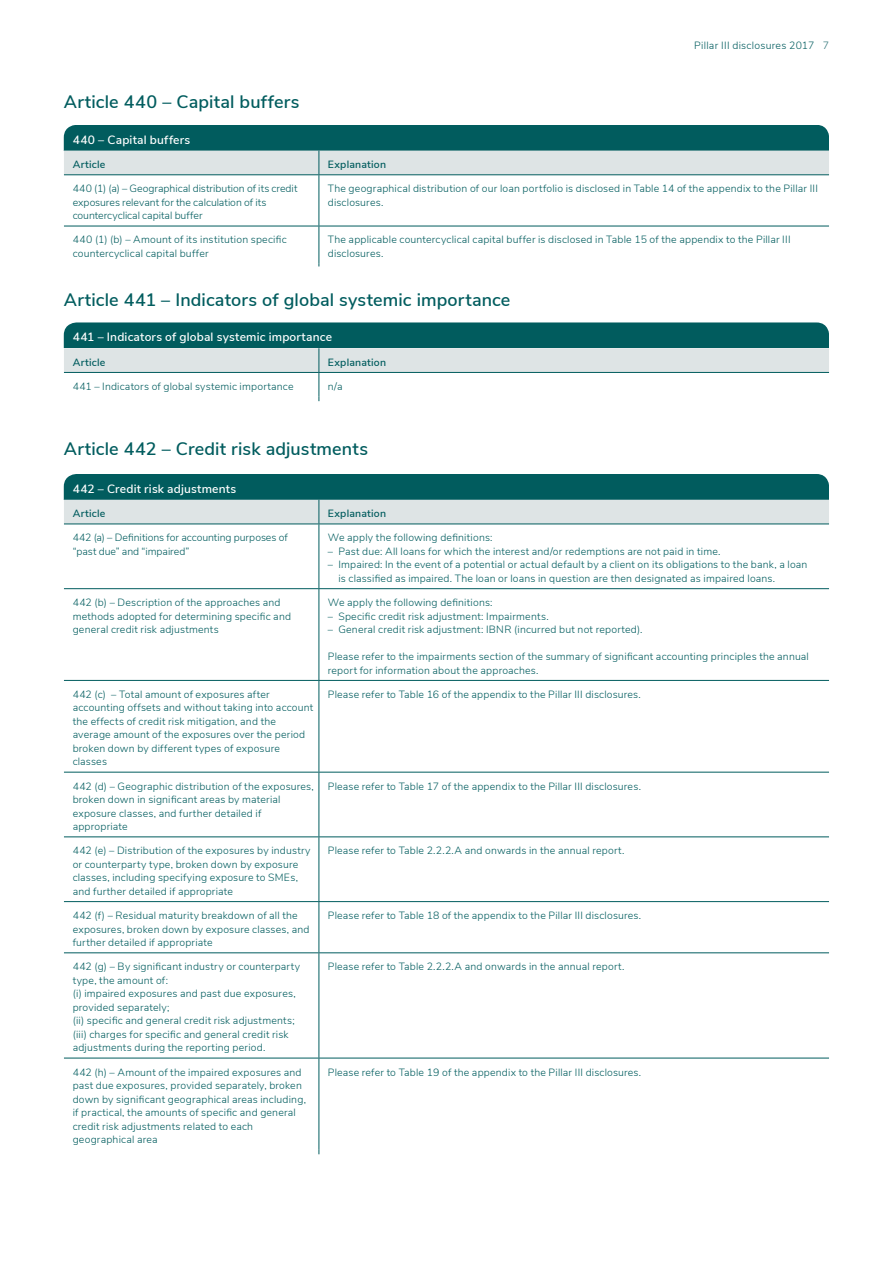
<style>
.page{position:relative;width:893px;height:1263px;background:#fff}
.page>*{position:absolute;margin:0;border:0;box-sizing:border-box;transform-origin:0 0}
.t1{font:600 18px "Nunito Sans";letter-spacing:.01em;color:#015c5e}
.t2{font:600 12px "Nunito Sans";letter-spacing:.015em;color:#fff}
.t3{font:300 10.5px/13.5px "Nunito Sans";letter-spacing:.015em;color:#015c5e}
.t4{font:300 10.5px/13.5px "Nunito Sans";letter-spacing:-.005em;color:#015c5e}
.t5{font:600 10.5px "Nunito Sans";letter-spacing:.02em;color:#015c5e}
.s1{color:#286f73}
</style>
<div class="page">
<div style="left:64px;top:125px;width:765px;height:26px;background:#015c5e"></div>
<svg style="left:320px;top:175px;width:509px;height:51px"></svg>
<div style="left:64px;top:151px;width:765px;height:23px;background:#dee4e5"></div>
<hr style="left:319px;top:175px;width:1px;height:51px;background:#015c5e">
<hr style="left:319px;top:226px;width:1px;height:38px;background:#015c5e">
<hr style="left:64px;top:174px;width:255px;height:1px;background:#015c5e">
<hr style="left:319px;top:174px;width:510px;height:1px;background:#015c5e">
<hr style="left:64px;top:226px;width:255px;height:1px;background:#015c5e">
<hr style="left:319px;top:226px;width:510px;height:1px;background:#015c5e">
<div style="left:64px;top:322px;width:765px;height:26px;background:#015c5e"></div>
<svg style="left:64px;top:348px;width:765px;height:53px"></svg>
<hr style="left:64px;top:372px;width:255px;height:1px;background:#015c5e">
<hr style="left:319px;top:372px;width:510px;height:1px;background:#015c5e">
<div style="left:64px;top:474px;width:765px;height:26px;background:#015c5e"></div>
<svg style="left:320px;top:589px;width:509px;height:469px"></svg>
<div style="left:64px;top:500px;width:765px;height:24px;background:#dee4e5"></div>
<hr style="left:319px;top:524px;width:1px;height:64px;background:#015c5e">
<hr style="left:319px;top:589px;width:1px;height:91px;background:#015c5e">
<hr style="left:319px;top:681px;width:1px;height:91px;background:#015c5e">
<hr style="left:319px;top:772px;width:1px;height:64px;background:#015c5e">
<hr style="left:319px;top:837px;width:1px;height:64px;background:#015c5e">
<hr style="left:319px;top:902px;width:1px;height:50px;background:#015c5e">
<hr style="left:319px;top:953px;width:1px;height:105px;background:#015c5e">
<hr style="left:319px;top:1058px;width:1px;height:92px;background:#015c5e">
<hr style="left:64px;top:524px;width:255px;height:1px;background:#015c5e">
<hr style="left:319px;top:524px;width:510px;height:1px;background:#015c5e">
<hr style="left:64px;top:588px;width:255px;height:1px;background:#015c5e">
<hr style="left:319px;top:588px;width:510px;height:1px;background:#015c5e">
<hr style="left:64px;top:680px;width:255px;height:1px;background:#015c5e">
<hr style="left:319px;top:680px;width:510px;height:1px;background:#015c5e">
<hr style="left:64px;top:772px;width:255px;height:1px;background:#015c5e">
<hr style="left:319px;top:772px;width:510px;height:1px;background:#015c5e">
<hr style="left:64px;top:836px;width:255px;height:1px;background:#015c5e">
<hr style="left:319px;top:836px;width:510px;height:1px;background:#015c5e">
<hr style="left:64px;top:901px;width:255px;height:1px;background:#015c5e">
<hr style="left:319px;top:901px;width:510px;height:1px;background:#015c5e">
<hr style="left:64px;top:952px;width:255px;height:1px;background:#015c5e">
<hr style="left:319px;top:952px;width:510px;height:1px;background:#015c5e">
<hr style="left:64px;top:1058px;width:255px;height:1px;background:#015c5e">
<hr style="left:319px;top:1058px;width:510px;height:1px;background:#015c5e">
<h1 class="t1" style="left:64px;top:89px;width:237px">Article 440 – Capital buffers</h1>
<p class="t3" style="left:694px;top:38px;width:136px">Pillar III disclosures 2017 <span class="s1">7</span></p>
<p class="t2" style="left:73px;top:131px;width:119px">440 – Capital buffers</p>
<p class="t5" style="left:73px;top:157px;width:34px">Article</p>
<p class="t5" style="left:328px;top:157px;width:60px">Explanation</p>
<p class="t3" style="left:73px;top:181px;width:226px">440 (1) (a) – Geographical distribution of its credit exposures relevant for the calculation of its countercyclical capital buffer</p>
<p class="t3" style="left:328px;top:181px;width:492px">The geographical distribution of our loan portfolio is disclosed in Table 14 of the appendix to the Pillar III disclosures.</p>
<p class="t3" style="left:73px;top:232px;width:216px">440 (1) (b) – Amount of its institution specific countercyclical capital buffer</p>
<p class="t3" style="left:328px;top:232px;width:464px">The applicable countercyclical capital buffer is disclosed in Table 15 of the appendix to the Pillar III disclosures.</p>
<h1 class="t1" style="left:64px;top:287px;width:448px">Article 441 – Indicators of global systemic importance</h1>
<p class="t2" style="left:73px;top:328px;width:261px">441 – Indicators of global systemic importance</p>
<p class="t5" style="left:73px;top:354px;width:34px">Article</p>
<p class="t5" style="left:328px;top:354px;width:60px">Explanation</p>
<p class="t3" style="left:73px;top:379px;width:222px">441 – Indicators of global systemic importance</p>
<p class="t3" style="left:328px;top:379px;width:16px">n/a</p>
<h1 class="t1" style="left:64px;top:435px;width:306px">Article 442 – Credit risk adjustments</h1>
<p class="t2" style="left:73px;top:480px;width:165px">442 – Credit risk adjustments</p>
<p class="t5" style="left:73px;top:506px;width:34px">Article</p>
<p class="t5" style="left:328px;top:506px;width:60px">Explanation</p>
<p class="t4" style="left:73px;top:530px;width:217px">442 (a) – Definitions for accounting purposes of “past due” and “impaired”</p>
<p class="t3" style="left:328px;top:530px;width:166px">We apply the following definitions:</p>
<p class="t3" style="left:328px;top:544px;width:394px">– Past due: All loans for which the interest and/or redemptions are not paid in time.</p>
<p class="t3" style="left:338px;top:557px;width:471px;text-indent:-11px">– Impaired: In the event of a potential or actual default by a client on its obligations to the bank, a loan is classified as impaired. The loan or loans in question are then designated as impaired loans.</p>
<p class="t3" style="left:73px;top:595px;width:220px">442 (b) – Description of the approaches and methods adopted for determining specific and general credit risk adjustments</p>
<p class="t3" style="left:328px;top:595px;width:166px">We apply the following definitions:</p>
<p class="t3" style="left:328px;top:609px;width:222px">– Specific credit risk adjustment: Impairments.</p>
<p class="t3" style="left:328px;top:622px;width:316px">– General credit risk adjustment: IBNR (incurred but not reported).</p>
<p class="t3" style="left:328px;top:649px;width:483px">Please refer to the impairments section of the summary of significant accounting principles the annual report for information about the approaches.</p>
<p class="t3" style="left:73px;top:687px;width:242px">442 (c) – Total amount of exposures after accounting offsets and without taking into account the effects of credit risk mitigation, and the average amount of the exposures over the period broken down by different types of exposure classes</p>
<p class="t3" style="left:328px;top:687px;width:315px">Please refer to Table 16 of the appendix to the Pillar III disclosures.</p>
<p class="t3" style="left:73px;top:778px;width:243px">442 (d) – Geographic distribution of the exposures, broken down in significant areas by material exposure classes, and further detailed if appropriate</p>
<p class="t3" style="left:328px;top:778px;width:315px">Please refer to Table 17 of the appendix to the Pillar III disclosures.</p>
<p class="t3" style="left:73px;top:843px;width:239px">442 (e) – Distribution of the exposures by industry or counterparty type, broken down by exposure classes, including specifying exposure to SMEs, and further detailed if appropriate</p>
<p class="t3" style="left:328px;top:843px;width:298px">Please refer to Table 2.2.2.A and onwards in the annual report.</p>
<p class="t3" style="left:73px;top:908px;width:238px">442 (f) – Residual maturity breakdown of all the exposures, broken down by exposure classes, and further detailed if appropriate</p>
<p class="t3" style="left:328px;top:908px;width:315px">Please refer to Table 18 of the appendix to the Pillar III disclosures.</p>
<p class="t3" style="left:73px;top:959px;width:229px">442 (g) – By significant industry or counterparty type, the amount of:<br>(i) impaired exposures and past due exposures, provided separately;<br>(ii) specific and general credit risk adjustments; (iii) charges for specific and general credit risk adjustments during the reporting period.</p>
<p class="t3" style="left:328px;top:959px;width:298px">Please refer to Table 2.2.2.A and onwards in the annual report.</p>
<p class="t3" style="left:73px;top:1064px;width:235px">442 (h) – Amount of the impaired exposures and past due exposures, provided separately, broken down by significant geographical areas including, if practical, the amounts of specific and general credit risk adjustments related to each geographical area</p>
<p class="t3" style="left:328px;top:1064px;width:315px">Please refer to Table 19 of the appendix to the Pillar III disclosures.</p>
</div>
